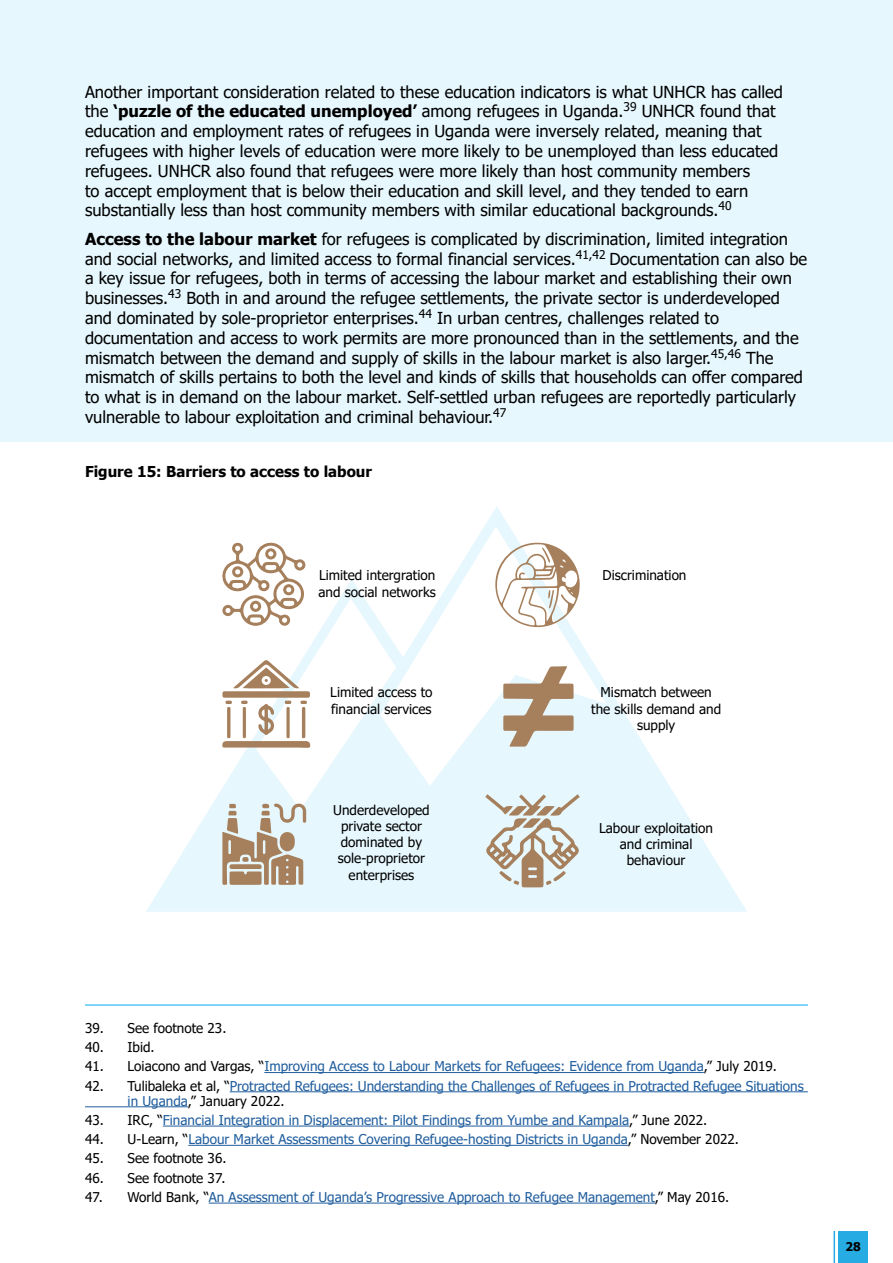
<style>
.page{position:relative;width:893px;height:1263px;background:#fff}
.page>*{position:absolute;margin:0;border:0;box-sizing:border-box;transform-origin:0 0}
.t1{font:16.5px/19.8px "Tahoma";color:#000}
.t2{font:700 15px "Tahoma";color:#000}
.t3{font:13.5px/15px "Tahoma";color:#215e9e}
.t4{font:13.5px/16.2px "Tahoma";color:#000;text-align:center}
.t5{font:700 12px "Tahoma";color:#000}
.s1{font-weight:700}
.s2{color:#000}
</style>
<div class="page">
<div style="left:838px;top:1231px;width:30px;height:32px;background:#26abe2"></div>
<hr style="left:833px;top:1231px;width:2px;height:32px;background:#26abe2">
<div style="left:0;top:0;width:893px;height:442px;background:#e6f7fd"></div>
<hr style="left:264px;top:1072px;width:440px;height:1px;background:#215e9e">
<hr style="left:230px;top:1091px;width:578px;height:1px;background:#215e9e">
<hr style="left:85px;top:1106px;width:103px;height:1px;background:#215e9e">
<hr style="left:163px;top:1125px;width:466px;height:1px;background:#215e9e">
<hr style="left:188px;top:1145px;width:440px;height:1px;background:#215e9e">
<hr style="left:209px;top:1203px;width:446px;height:1px;background:#215e9e">
<hr style="left:85px;top:1005px;width:723px;height:1px;background:#00aeef">
<svg style="left:146px;top:506px;width:601px;height:406px"></svg>
<svg style="left:503px;top:666px;width:71px;height:81px"></svg>
<svg style="left:222px;top:802px;width:84px;height:83px"></svg>
<svg style="left:485px;top:794px;width:95px;height:93px"></svg>
<svg style="left:221px;top:541px;width:85px;height:85px"></svg>
<svg style="left:494px;top:542px;width:86px;height:85px"></svg>
<svg style="left:222px;top:660px;width:89px;height:88px"></svg>
<p class="t1" style="left:85px;top:83px;width:699px">Another important consideration related to these education indicators is what UNHCR has called the <span class="s1">‘puzzle of the educated unemployed’</span> among refugees in Uganda.<sup>39</sup> UNHCR found that education and employment rates of refugees in Uganda were inversely related, meaning that refugees with higher levels of education were more likely to be unemployed than less educated refugees. UNHCR also found that refugees were more likely than host community members<br>to accept employment that is below their education and skill level, and they tended to earn substantially less than host community members with similar educational backgrounds.<sup>40</sup></p>
<p class="t1" style="left:85px;top:230px;width:724px"><span class="s1">Access to the labour market</span> for refugees is complicated by discrimination, limited integration and social networks, and limited access to formal financial services.<sup>41,42</sup> Documentation can also be a key issue for refugees, both in terms of accessing the labour market and establishing their own businesses.<sup>43</sup> Both in and around the refugee settlements, the private sector is underdeveloped and dominated by sole-proprietor enterprises.<sup>44</sup> In urban centres, challenges related to documentation and access to work permits are more pronounced than in the settlements, and the mismatch between the demand and supply of skills in the labour market is also larger.<sup>45,46</sup> The mismatch of skills pertains to both the level and kinds of skills that households can offer compared to what is in demand on the labour market. Self-settled urban refugees are reportedly particularly vulnerable to labour exploitation and criminal behaviour.<sup>47</sup></p>
<p class="t2" style="left:85px;top:461px;width:289px">Figure 15: Barriers to access to labour</p>
<p class="t4" style="left:318px;top:568px;width:119px;text-align:left">Limited intergration and social networks</p>
<p class="t4" style="left:603px;top:568px;width:85px">Discrimination</p>
<p class="t4" style="left:330px;top:685px;width:104px;text-align:left">Limited access to financial services</p>
<p class="t4" style="left:591px;top:685px;width:131px">Mismatch between the skills demand and supply</p>
<p class="t4" style="left:333px;top:803px;width:98px">Underdeveloped private sector dominated by sole-proprietor enterprises</p>
<p class="t4" style="left:599px;top:821px;width:116px">Labour exploitation and criminal behaviour</p>
<p class="t4" style="left:85px;top:1021px;width:143px">39. See footnote 23.</p>
<p class="t4" style="left:85px;top:1040px;width:71px">40. Ibid.</p>
<p class="t3" style="left:85px;top:1060px;width:693px"><span class="s2">41. Loiacono and Vargas, “</span>Improving Access to Labour Markets for Refugees: Evidence from Uganda<span class="s2">,” July 2019.</span></p>
<p class="t3" style="left:128px;top:1079px;width:678px;text-indent:-43px"><span class="s2">42. Tulibaleka et al, “</span>Protracted Refugees: Understanding the Challenges of Refugees in Protracted Refugee Situations in Uganda<span class="s2">,” January 2022.</span></p>
<p class="t3" style="left:85px;top:1113px;width:624px"><span class="s2">43. IRC, “</span>Financial Integration in Displacement: Pilot Findings from Yumbe and Kampala<span class="s2">,” June 2022.</span></p>
<p class="t3" style="left:85px;top:1132px;width:655px"><span class="s2">44. U-Learn, “</span>Labour Market Assessments Covering Refugee-hosting Districts in Uganda<span class="s2">,” November 2022.</span></p>
<p class="t4" style="left:85px;top:1151px;width:143px">45. See footnote 36.</p>
<p class="t4" style="left:85px;top:1170px;width:142px">46. See footnote 37.</p>
<p class="t3" style="left:85px;top:1190px;width:646px"><span class="s2">47. World Bank, “</span>An Assessment of Uganda’s Progressive Approach to Refugee Management<span class="s2">,” May 2016.</span></p>
<p class="t5" style="left:846px;top:1238px;width:17px">28</p>
</div>
